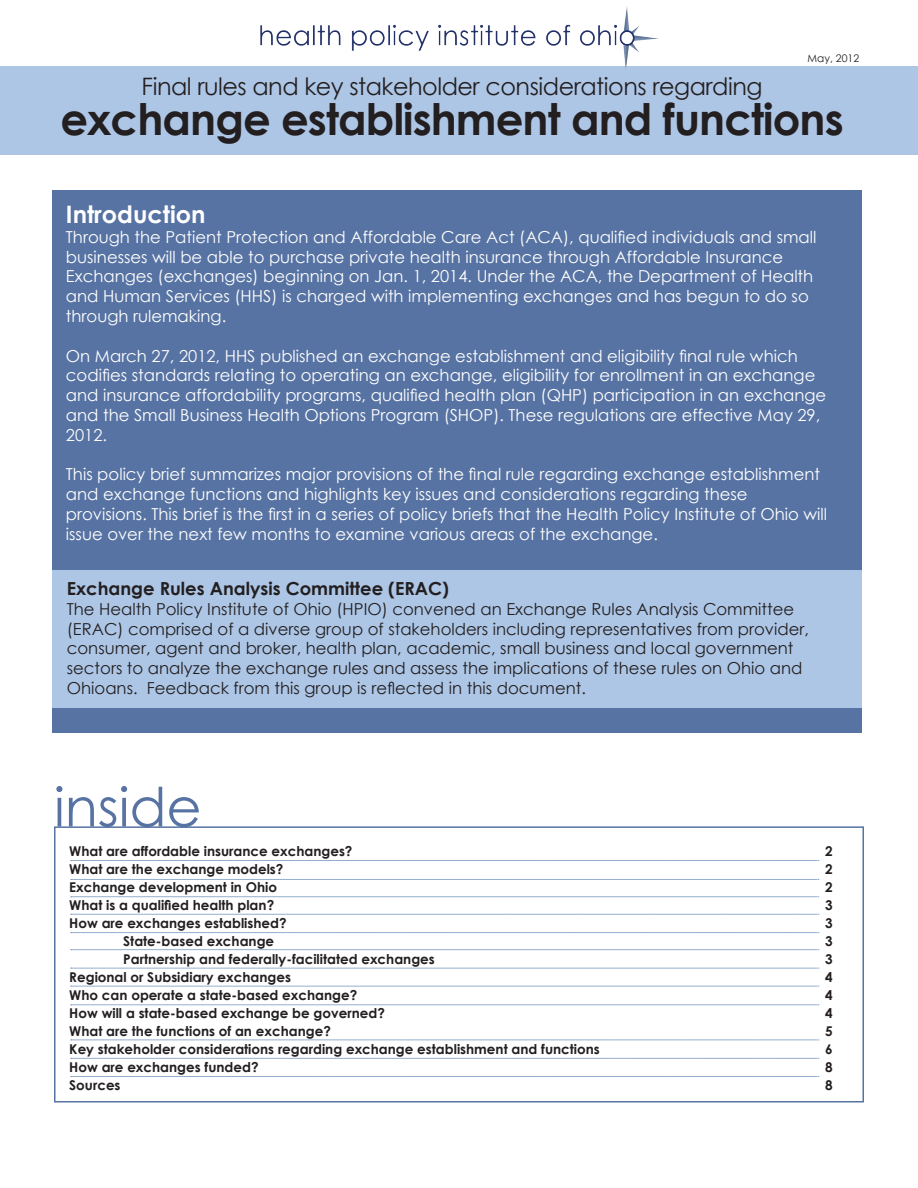
<style>
.page{position:relative;width:918px;height:1188px;background:#fff}
.page>*{position:absolute;margin:0;border:0;box-sizing:border-box;transform-origin:0 0}
.t1{font:54px "Century Gothic";color:#5773a3}
.t2{font:700 43.5px "Century Gothic";letter-spacing:-.02em;color:#231f20}
.t3{font:24px "Century Gothic";letter-spacing:-.02em;color:#231f20}
.t4{font:700 24px "Century Gothic";color:#fff}
.t5{font:700 18px "Century Gothic";color:#231f20}
.t6{font:16.5px/19.8px "Century Gothic";color:#fff}
.t7{font:16.5px/19.8px "Century Gothic";color:#231f20}
.t8{font:700 13.5px "Century Gothic";color:#231f20}
.t9{font:10.5px "Century Gothic";color:#231f20}
</style>
<div class="page">
<div style="left:0;top:66px;width:918px;height:88px;background:#adc6e6"></div>
<img style="left:260px;top:6px;width:399px;height:63px">
<div style="left:54px;top:826px;width:810px;height:276px;border:2px solid #5773a3"></div>
<svg style="left:71px;top:860px;width:748px;height:1px"></svg>
<svg style="left:71px;top:879px;width:748px;height:1px"></svg>
<svg style="left:71px;top:897px;width:748px;height:1px"></svg>
<svg style="left:71px;top:914px;width:748px;height:1px"></svg>
<svg style="left:71px;top:932px;width:748px;height:1px"></svg>
<svg style="left:71px;top:949px;width:748px;height:1px"></svg>
<svg style="left:71px;top:968px;width:748px;height:1px"></svg>
<svg style="left:71px;top:986px;width:748px;height:1px"></svg>
<svg style="left:71px;top:1005px;width:748px;height:1px"></svg>
<svg style="left:71px;top:1058px;width:748px;height:1px"></svg>
<svg style="left:71px;top:1076px;width:748px;height:1px"></svg>
<svg style="left:71px;top:1040px;width:748px;height:1px"></svg>
<div style="left:52px;top:190px;width:810px;height:542px;background:#5773a3"></div>
<div style="left:52px;top:570px;width:810px;height:138px;background:#adc6e6"></div>
<p class="t9" style="left:808px;top:51px;width:53px">May, 2012</p>
<h3 class="t3" style="left:142px;top:69px;width:622px">Final rules and key stakeholder considerations regarding</h3>
<h2 class="t2" style="left:60px;top:86px;width:785px">exchange establishment and functions</h2>
<h3 class="t4" style="left:66px;top:196px;width:141px">Introduction</h3>
<p class="t6" style="left:66px;top:227px;width:752px">Through the Patient Protection and Affordable Care Act (ACA), qualified individuals and small businesses will be able to purchase private health insurance through Affordable Insurance Exchanges (exchanges) beginning on Jan. 1, 2014. Under the ACA, the Department of Health and Human Services (HHS) is charged with implementing exchanges and has begun to do so through rulemaking.</p>
<p class="t6" style="left:66px;top:345px;width:762px">On March 27, 2012, HHS published an exchange establishment and eligibility final rule which codifies standards relating to operating an exchange, eligibility for enrollment in an exchange and insurance affordability programs, qualified health plan (QHP) participation in an exchange and the Small Business Health Options Program (SHOP). These regulations are effective May 29, 2012.</p>
<p class="t6" style="left:66px;top:464px;width:763px">This policy brief summarizes major provisions of the final rule regarding exchange establishment and exchange functions and highlights key issues and considerations regarding these provisions. This brief is the first in a series of policy briefs that the Health Policy Institute of Ohio will issue over the next few months to examine various areas of the exchange.</p>
<p class="t5" style="left:67px;top:575px;width:384px">Exchange Rules Analysis Committee (ERAC)</p>
<p class="t7" style="left:67px;top:599px;width:744px">The Health Policy Institute of Ohio (HPIO) convened an Exchange Rules Analysis Committee (ERAC) comprised of a diverse group of stakeholders including representatives from provider, consumer, agent and broker, health plan, academic, small business and local government sectors to analyze the exchange rules and assess the implications of these rules on Ohio and Ohioans. Feedback from this group is reflected in this document.</p>
<h1 class="t1" style="left:54px;top:769px;width:149px">inside</h1>
<p class="t8" style="left:69px;top:841px;width:285px">What are affordable insurance exchanges?</p>
<p class="t8" style="left:825px;top:841px;width:9px">2</p>
<p class="t8" style="left:69px;top:859px;width:216px">What are the exchange models?</p>
<p class="t8" style="left:825px;top:859px;width:9px">2</p>
<p class="t8" style="left:69px;top:877px;width:209px">Exchange development in Ohio</p>
<p class="t8" style="left:825px;top:877px;width:9px">2</p>
<p class="t8" style="left:69px;top:895px;width:206px">What is a qualified health plan?</p>
<p class="t8" style="left:825px;top:895px;width:9px">3</p>
<p class="t8" style="left:69px;top:913px;width:219px">How are exchanges established?</p>
<p class="t8" style="left:825px;top:913px;width:9px">3</p>
<p class="t8" style="left:123px;top:931px;width:152px">State-based exchange</p>
<p class="t8" style="left:825px;top:931px;width:9px">3</p>
<p class="t8" style="left:123px;top:949px;width:313px">Partnership and federally-facilitated exchanges</p>
<p class="t8" style="left:825px;top:949px;width:9px">3</p>
<p class="t8" style="left:69px;top:967px;width:223px">Regional or Subsidiary exchanges</p>
<p class="t8" style="left:825px;top:967px;width:9px">4</p>
<p class="t8" style="left:69px;top:985px;width:290px">Who can operate a state-based exchange?</p>
<p class="t8" style="left:825px;top:985px;width:9px">4</p>
<p class="t8" style="left:69px;top:1003px;width:317px">How will a state-based exchange be governed?</p>
<p class="t8" style="left:825px;top:1003px;width:9px">4</p>
<p class="t8" style="left:69px;top:1021px;width:263px">What are the functions of an exchange?</p>
<p class="t8" style="left:825px;top:1021px;width:9px">5</p>
<p class="t8" style="left:69px;top:1039px;width:532px">Key stakeholder considerations regarding exchange establishment and functions</p>
<p class="t8" style="left:825px;top:1039px;width:9px">6</p>
<p class="t8" style="left:69px;top:1057px;width:191px">How are exchanges funded?</p>
<p class="t8" style="left:825px;top:1057px;width:9px">8</p>
<p class="t8" style="left:69px;top:1075px;width:53px">Sources</p>
<p class="t8" style="left:825px;top:1075px;width:9px">8</p>
</div>
